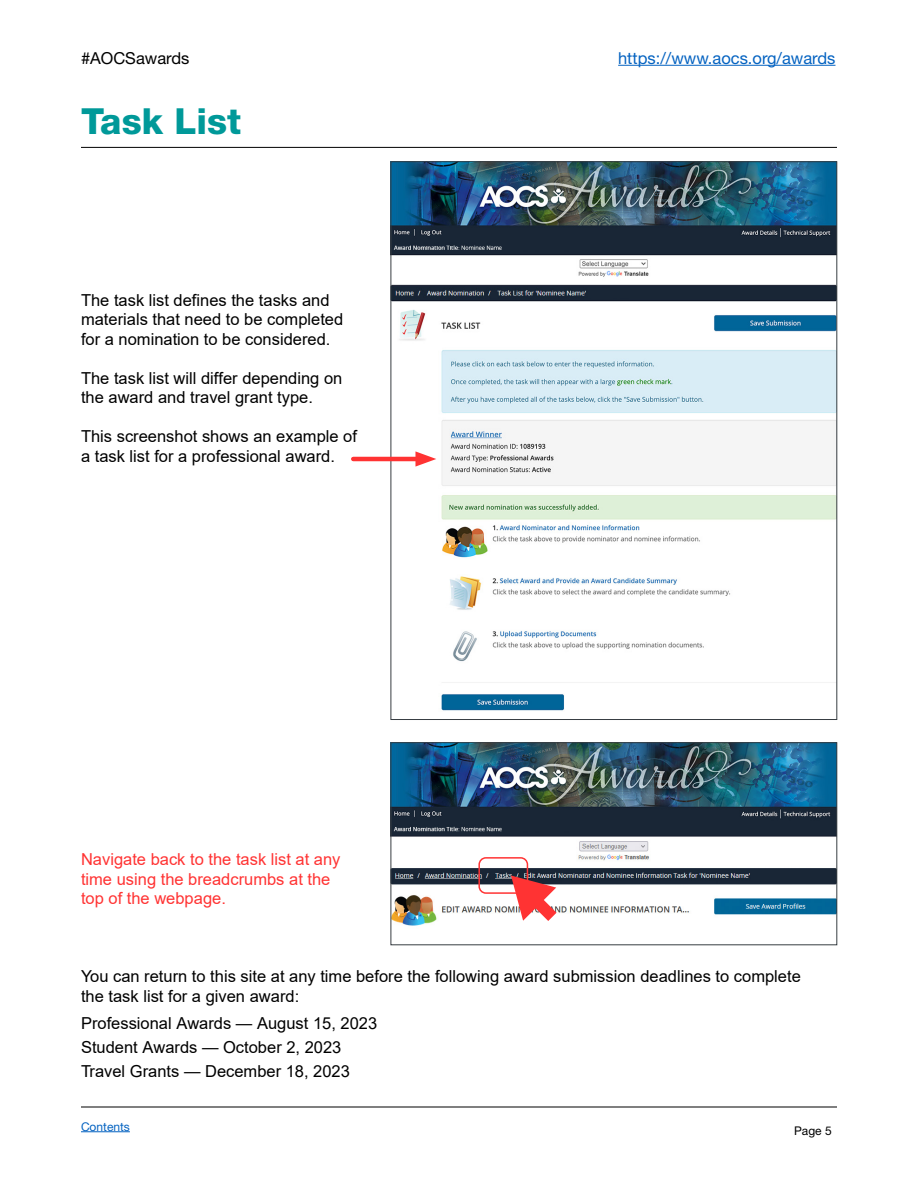
<style>
.page{position:relative;width:918px;height:1188px;background:#fff}
.page>*{position:absolute;margin:0;border:0;box-sizing:border-box;transform-origin:0 0}
.t1{font:800 36px "Helvetica Neue LT Std";color:#099}
.t2{font:16.5px/19.5px "Arial";color:#000}
.t3{font:16.5px/19.5px "Arial";color:#f33}
.t4{font:16.5px "Helvetica Neue LT Std";color:#0563c1}
.t5{font:16.5px "Helvetica Neue LT Std";color:#000}
.t6{font:12px "Helvetica Neue LT Std";color:#0563c1}
.t7{font:12px "Helvetica Neue LT Std";color:#000}
</style>
<div class="page">
<hr style="left:618px;top:65px;width:217px;height:1px;background:#0563c1">
<hr style="left:81px;top:1107px;width:756px;height:1px;background:#000">
<hr style="left:81px;top:1131px;width:49px;height:1px;background:#0563c1">
<hr style="left:81px;top:147px;width:756px;height:1px;background:#000">
<img style="left:393px;top:164px;width:442px;height:547px">
<img style="left:393px;top:744px;width:442px;height:182px">
<div style="left:391px;top:742px;width:446px;height:203px;border:1px solid #373d42"></div>
<div style="left:478px;top:857px;width:50px;height:37px;border:2px solid #f33;border-radius:7px"></div>
<svg style="left:511px;top:875px;width:46px;height:46px"></svg>
<hr style="left:353px;top:457px;width:71px;height:4px;background:#f33">
<svg style="left:415px;top:451px;width:21px;height:16px"></svg>
<p class="t5" style="left:81px;top:48px;width:110px">#AOCSawards</p>
<p class="t4" style="left:618px;top:48px;width:219px">https://www.aocs.org/awards</p>
<h1 class="t1" style="left:81px;top:99px;width:162px">Task List</h1>
<p class="t2" style="left:81px;top:290px;width:264px">The task list defines the tasks and materials that need to be completed for a nomination to be considered.</p>
<p class="t2" style="left:81px;top:368px;width:263px">The task list will differ depending on the award and travel grant type.</p>
<p class="t2" style="left:81px;top:426px;width:278px">This screenshot shows an example of a task list for a professional award.</p>
<p class="t3" style="left:81px;top:850px;width:261px">Navigate back to the task list at any time using the breadcrumbs at the top of the webpage.</p>
<p class="t2" style="left:81px;top:966px;width:721px">You can return to this site at any time before the following award submission deadlines to complete the task list for a given award:</p>
<p class="t2" style="left:81px;top:1011px;width:298px;line-height:24px">Professional Awards — August 15, 2023<br>Student Awards — October 2, 2023<br>Travel Grants — December 18, 2023</p>
<p class="t6" style="left:81px;top:1119px;width:50px">Contents</p>
<p class="t7" style="left:794px;top:1123px;width:39px">Page 5</p>
</div>
